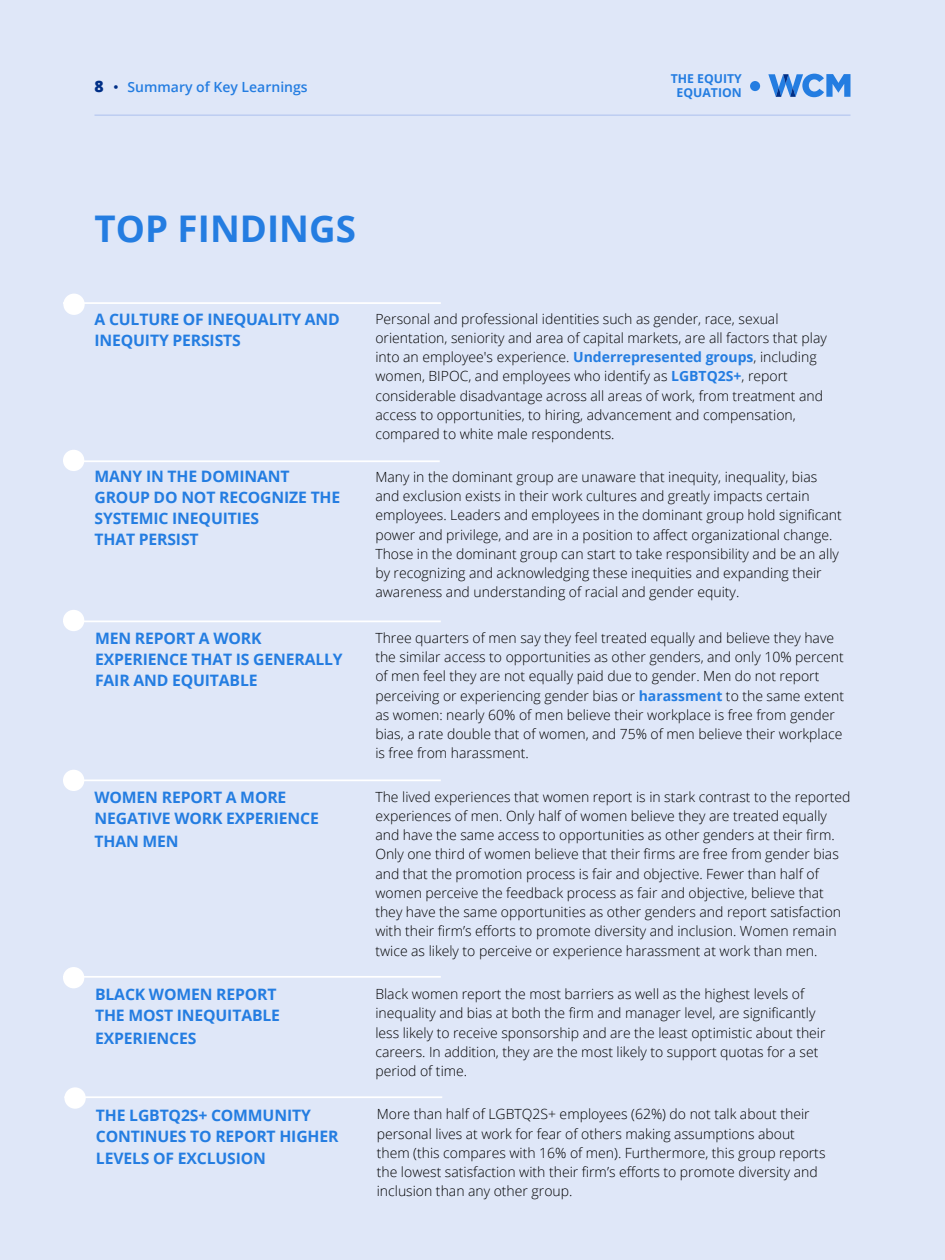
<style>
.page{position:relative;width:945px;height:1260px;background:#dfe7f8}
.page>*{position:absolute;margin:0;border:0;box-sizing:border-box;transform-origin:0 0}
.t1{font:700 36.75px "Open Sans";color:#247de1}
.t2{font:700 15.75px/21px "Open Sans";letter-spacing:-.01em;color:#247de1}
.t3{font:300 14px/19.2px "Open Sans";color:#000}
.t4{font:600 14px "Open Sans";color:#247de1}
.t5{font:700 12.25px "Open Sans";color:#247de1}
.s1{font-weight:800;font-size:15.75px;color:#002f87}
.s2{font-family:"Source Code Variable";font-weight:400;color:#002f87}
.s3{font-weight:700;color:#247de1}
</style>
<div class="page">
<svg style="left:768px;top:74px;width:82px;height:23px"></svg>
<div style="left:750px;top:81px;width:10px;height:10px;background:#247de1;border-radius:50%"></div>
<hr style="left:94px;top:115px;width:756px;height:1px;background:#acc0ee">
<div style="left:63px;top:294px;width:22px;height:21px;background:#fff;border-radius:50%"></div>
<hr style="left:63px;top:302px;width:378px;height:2px;background:#fff">
<div style="left:63px;top:770px;width:21px;height:21px;background:#fff;border-radius:50%"></div>
<hr style="left:63px;top:779px;width:378px;height:2px;background:#fff">
<div style="left:63px;top:610px;width:21px;height:21px;background:#fff;border-radius:50%"></div>
<hr style="left:63px;top:621px;width:378px;height:1px;background:#fff">
<div style="left:63px;top:967px;width:21px;height:21px;background:#fff;border-radius:50%"></div>
<hr style="left:63px;top:976px;width:378px;height:2px;background:#fff">
<div style="left:64px;top:1087px;width:22px;height:22px;background:#fff;border-radius:50%"></div>
<hr style="left:64px;top:1096px;width:378px;height:2px;background:#fff">
<div style="left:63px;top:450px;width:21px;height:21px;background:#fff;border-radius:50%"></div>
<hr style="left:63px;top:460px;width:377px;height:2px;background:#fff">
<p class="t5" style="left:671px;top:70px;width:73px">THE EQUITY</p>
<p class="t4" style="left:94px;top:78px;width:215px"><span class="s1">8</span> <span class="s2">·</span> Summary of Key Learnings</p>
<p class="t5" style="left:677px;top:84px;width:67px">EQUATION</p>
<h1 class="t1" style="left:94px;top:203px;width:263px">TOP FINDINGS</h1>
<p class="t2" style="left:94px;top:308px;width:247px">A CULTURE OF INEQUALITY AND<br>INEQUITY PERSISTS</p>
<p class="t3" style="left:375px;top:309px;width:453px">Personal and professional identities such as gender, race, sexual orientation, seniority and area of capital markets, are all factors that play into an employee's experience. <span class="s3">Underrepresented groups</span>, including women, BIPOC, and employees who identify as <span class="s3">LGBTQ2S+</span>, report considerable disadvantage across all areas of work, from treatment and access to opportunities, to hiring, advancement and compensation, compared to white male respondents.</p>
<p class="t2" style="left:94px;top:465px;width:247px">MANY IN THE DOMINANT<br>GROUP DO NOT RECOGNIZE THE<br>SYSTEMIC INEQUITIES<br>THAT PERSIST</p>
<p class="t3" style="left:375px;top:467px;width:468px">Many in the dominant group are unaware that inequity, inequality, bias and exclusion exists in their work cultures and greatly impacts certain employees. Leaders and employees in the dominant group hold significant power and privilege, and are in a position to affect organizational change.<br>Those in the dominant group can start to take responsibility and be an ally by recognizing and acknowledging these inequities and expanding their awareness and understanding of racial and gender equity.</p>
<p class="t2" style="left:95px;top:628px;width:249px">MEN REPORT A WORK<br>EXPERIENCE THAT IS GENERALLY<br>FAIR AND EQUITABLE</p>
<p class="t3" style="left:375px;top:628px;width:470px">Three quarters of men say they feel treated equally and believe they have the similar access to opportunities as other genders, and only 10% percent of men feel they are not equally paid due to gender. Men do not report perceiving or experiencing gender bias or <span class="s3">harassment</span> to the same extent as women: nearly 60% of men believe their workplace is free from gender bias, a rate double that of women, and 75% of men believe their workplace is free from harassment.</p>
<p class="t2" style="left:94px;top:786px;width:226px">WOMEN REPORT A MORE<br>NEGATIVE WORK EXPERIENCE</p>
<p class="t2" style="left:94px;top:830px;width:86px">THAN MEN</p>
<p class="t2" style="left:95px;top:984px;width:186px">BLACK WOMEN REPORT<br>THE MOST INEQUITABLE</p>
<p class="t2" style="left:95px;top:1028px;width:103px">EXPERIENCES</p>
<p class="t2" style="left:96px;top:1104px;width:244px">THE LGBTQ2S+ COMMUNITY<br>CONTINUES TO REPORT HIGHER</p>
<p class="t2" style="left:96px;top:1148px;width:172px">LEVELS OF EXCLUSION</p>
<p class="t3" style="left:375px;top:787px;width:477px">The lived experiences that women report is in stark contrast to the reported experiences of men. Only half of women believe they are treated equally and have the same access to opportunities as other genders at their firm.<br>Only one third of women believe that their firms are free from gender bias and that the promotion process is fair and objective. Fewer than half of women perceive the feedback process as fair and objective, believe that they have the same opportunities as other genders and report satisfaction with their firm’s efforts to promote diversity and inclusion. Women remain twice as likely to perceive or experience harassment at work than men.</p>
<p class="t3" style="left:375px;top:984px;width:452px">Black women report the most barriers as well as the highest levels of inequality and bias at both the firm and manager level, are significantly less likely to receive sponsorship and are the least optimistic about their careers. In addition, they are the most likely to support quotas for a set period of time.</p>
<p class="t3" style="left:377px;top:1104px;width:450px">More than half of LGBTQ2S+ employees (62%) do not talk about their personal lives at work for fear of others making assumptions about them (this compares with 16% of men). Furthermore, this group reports the lowest satisfaction with their firm’s efforts to promote diversity and inclusion than any other group.</p>
</div>
